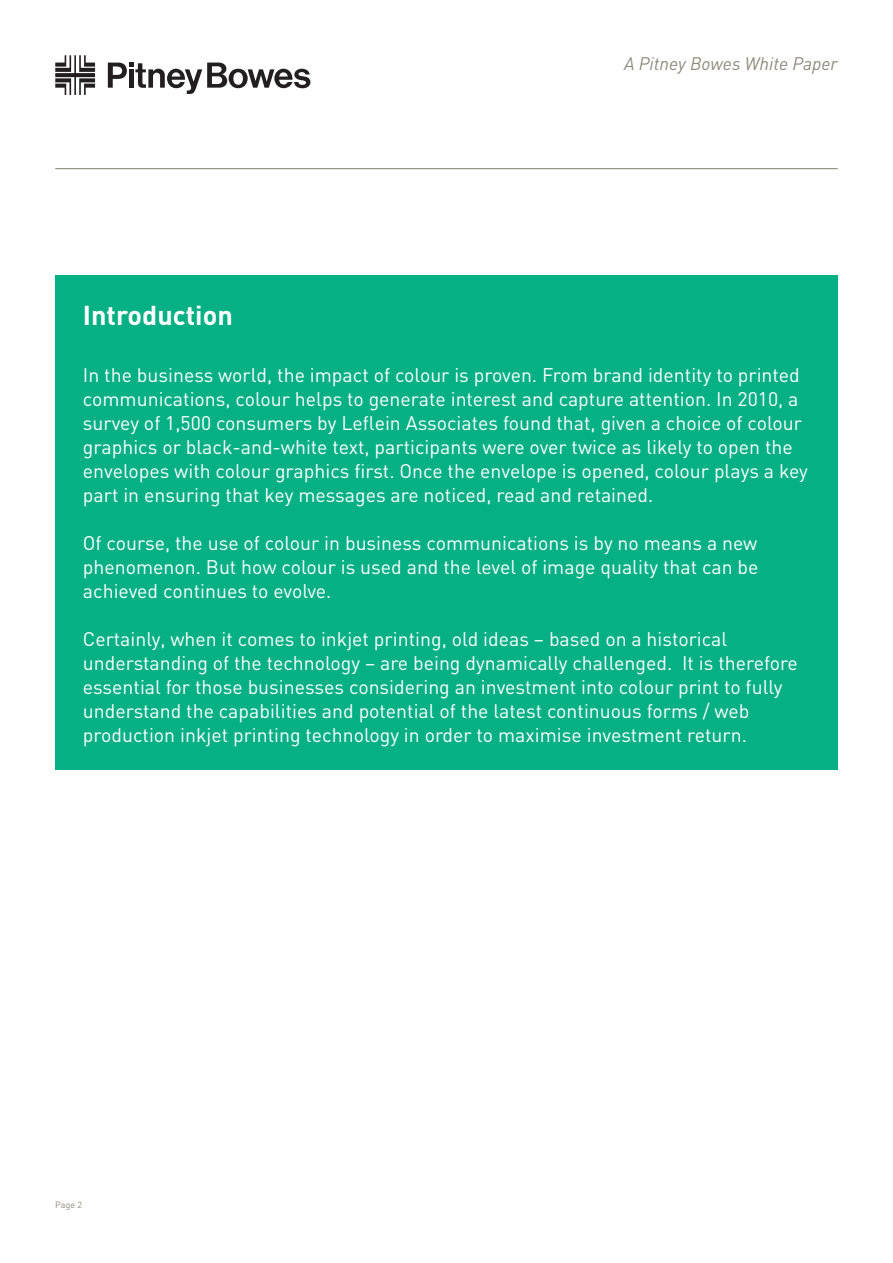
<style>
.page{position:relative;width:893px;height:1263px;background:#fff}
.page>*{position:absolute;margin:0;border:0;box-sizing:border-box;transform-origin:0 0}
._3__introduction_hea{font:700 27px "DIN";color:#fff}
._4__introduction_bod{font:19.5px/24px "DIN";color:#fff}
.t1{font:italic 18px "DIN";color:#8c8a7b}
.About_Pitney_Bowes_g{font:9px "DIN";color:#8c8a7b}
</style>
<div class="page">
<hr style="left:55px;top:168px;width:783px;height:1px;background:#8c8a7b">
<svg style="left:108px;top:63px;width:202px;height:31px"></svg>
<svg style="left:55px;top:55px;width:40px;height:40px"></svg>
<div style="left:55px;top:275px;width:783px;height:495px;background:#05b085"></div>
<p class="_3__introduction_hea" style="left:83px;top:298px;width:151px">Introduction</p>
<p class="t1" style="left:624px;top:52px;width:215px">A Pitney Bowes White Paper</p>
<p class="_4__introduction_bod" style="left:83px;top:363px;width:726px">In the business world, the impact of colour is proven. From brand identity to printed communications, colour helps to generate interest and capture attention. In 2010, a survey of 1,500 consumers by Leflein Associates found that, given a choice of colour graphics or black-and-white text, participants were over twice as likely to open the envelopes with colour graphics first. Once the envelope is opened, colour plays a key part in ensuring that key messages are noticed, read and retained.</p>
<p class="_4__introduction_bod" style="left:83px;top:531px;width:677px;text-align:justify">Of course, the use of colour in business communications is by no means a new phenomenon. But how colour is used and the level of image quality that can be achieved continues to evolve.</p>
<p class="_4__introduction_bod" style="left:83px;top:627px;width:717px">Certainly, when it comes to inkjet printing, old ideas – based on a historical understanding of the technology – are being dynamically challenged. It is therefore essential for those businesses considering an investment into colour print to fully understand the capabilities and potential of the latest continuous forms / web production inkjet printing technology in order to maximise investment return.</p>
<p class="About_Pitney_Bowes_g" style="left:55px;top:1199px;width:28px">Page 2</p>
</div>
